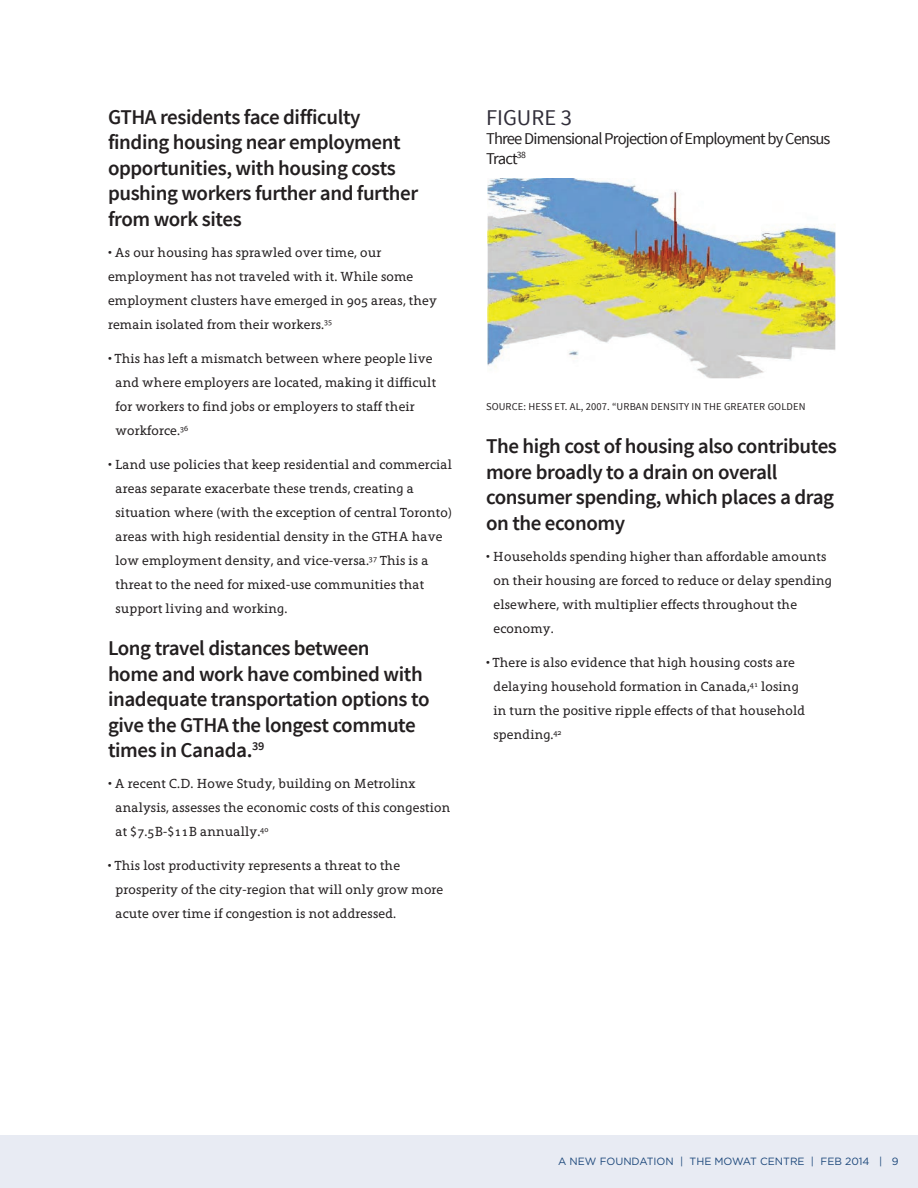
<style>
.page{position:relative;width:918px;height:1188px;background:#fff}
.page>*{position:absolute;margin:0;border:0;box-sizing:border-box;transform-origin:0 0}
.t1{font:22.5px "Source Sans Pro";color:#312e3a}
.t2{font:600 21px/25.5px "Source Sans Pro";letter-spacing:-.02em;color:#231f20}
.t3{font:16.5px/19.5px "Source Sans Pro";letter-spacing:-.05em;color:#231f20}
.t4{font:13.5px/24px "Grandesign Neue Serif";letter-spacing:.01em;color:#231f20}
.t5{font:10.5px "Source Sans Pro";letter-spacing:.01em;color:#231f20}
.t6{font:10.5px "Gotham HTF";color:#1d487b}
</style>
<div class="page">
<div style="left:0;top:1135px;width:918px;height:53px;background:#e8ebf3"></div>
<img style="left:487px;top:178px;width:348px;height:200px">
<h2 class="t2" style="left:108px;top:104px;width:312px">GTHA residents face difficulty finding housing near employment opportunities, with housing costs pushing workers further and further from work sites</h2>
<p class="t4" style="left:108px;top:241px;width:331px">• As our housing has sprawled over time, our employment has not traveled with it. While some employment clusters have emerged in 905 areas, they remain isolated from their workers.<sup>35</sup></p>
<p class="t4" style="left:116px;top:347px;width:322px;text-indent:-8px">• This has left a mismatch between where people live and where employers are located, making it difficult for workers to find jobs or employers to staff their workforce.<sup>36</sup></p>
<p class="t4" style="left:115px;top:453px;width:338px;text-indent:-7px">• Land use policies that keep residential and commercial areas separate exacerbate these trends, creating a situation where (with the exception of central Toronto) areas with high residential density in the GTHA have low employment density, and vice-versa.<sup>37</sup> This is a threat to the need for mixed-use communities that support living and working.</p>
<h2 class="t2" style="left:108px;top:636px;width:323px">Long travel distances between<br>home and work have combined with inadequate transportation options to give the GTHA the longest commute times in Canada.<sup>39</sup></h2>
<p class="t4" style="left:116px;top:772px;width:336px;text-indent:-8px">• A recent C.D. Howe Study, building on Metrolinx analysis, assesses the economic costs of this congestion at $7.5B-$11B annually.<sup>40</sup></p>
<p class="t4" style="left:116px;top:854px;width:329px;text-indent:-8px">• This lost productivity represents a threat to the prosperity of the city-region that will only grow more acute over time if congestion is not addressed.</p>
<h1 class="t1" style="left:486px;top:105px;width:88px">Figu re 3</h1>
<p class="t3" style="left:486px;top:129px;width:346px">Three Dimensional Projection of Employment by Census<br>Tract<sup>38</sup></p>
<p class="t5" style="left:486px;top:400px;width:56px">Sou rce: Hess</p>
<p class="t5" style="left:555px;top:400px;width:82px">et. al, 2007. “Urban</p>
<p class="t5" style="left:651px;top:400px;width:13px">Density</p>
<p class="t5" style="left:692px;top:400px;width:19px">in the</p>
<p class="t5" style="left:724px;top:400px;width:19px">Greate</p>
<p class="t5" style="left:759px;top:400px;width:22px">r Golden</p>
<h2 class="t2" style="left:486px;top:434px;width:352px">The high cost of housing also contributes more broadly to a drain on overall consumer spending, which places a drag on the economy</h2>
<p class="t4" style="left:494px;top:544px;width:340px;text-indent:-8px">• Households spending higher than affordable amounts on their housing are forced to reduce or delay spending elsewhere, with multiplier effects throughout the economy.</p>
<p class="t4" style="left:494px;top:651px;width:313px;text-indent:-8px">• There is also evidence that high housing costs are delaying household formation in Canada,<sup>41</sup> losing in turn the positive ripple effects of that household spending.<sup>42</sup></p>
<p class="t6" style="left:558px;top:1156px;width:342px">A NEW FOUNDATION | THE MOWAT CENTRE | FEB 2014 | 9</p>
</div>
